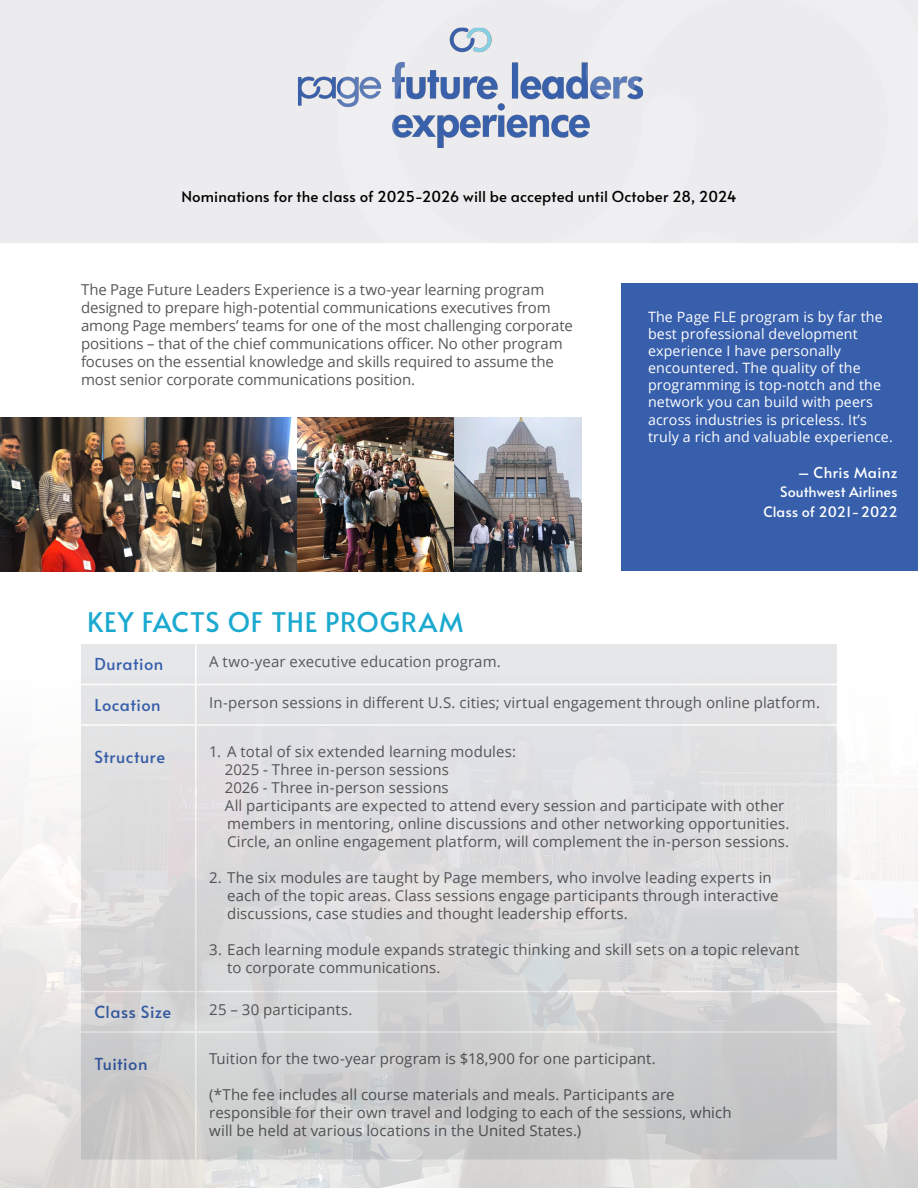
<style>
.page{position:relative;width:918px;height:1188px;background:#fff}
.page>*{position:absolute;margin:0;border:0;box-sizing:border-box;transform-origin:0 0}
.t1{font:27px "Alata";letter-spacing:.025em;color:#1ca9cf}
.t2{font:16.5px "Alata";letter-spacing:.025em;color:#375fac}
.t3{font:15px/18px "Open Sans";letter-spacing:.005em;color:#57585a}
.t4{font:15px "Alata";letter-spacing:.005em;color:#000}
.t5{font:15px "Alata";letter-spacing:.025em;color:#fff}
.t6{font:14.25px/17.1px "Open Sans";letter-spacing:.01em;color:#fff}
.t7{font:14.25px "Alata";color:#fff}
</style>
<div class="page">
<div style="left:621px;top:284px;width:297px;height:287px;background:#375fac"></div>
<svg style="left:0;top:775px;width:918px;height:413px"></svg>
<div style="left:0;top:0;width:918px;height:243px;background:#ececee"></div>
<img style="left:298px;top:76px;width:40px;height:30px">
<svg style="left:338px;top:27px;width:241px;height:121px"></svg>
<svg style="left:579px;top:62px;width:64px;height:76px"></svg>
<svg style="left:81px;top:644px;width:756px;height:516px;background:#d8d8da"></svg>
<hr style="left:195px;top:644px;width:1px;height:40px;background:#fff">
<hr style="left:195px;top:685px;width:1px;height:39px;background:#fff">
<hr style="left:195px;top:726px;width:1px;height:265px;background:#fff">
<hr style="left:195px;top:992px;width:1px;height:39px;background:#fff">
<hr style="left:195px;top:1033px;width:1px;height:127px;background:#fff">
<hr style="left:81px;top:684px;width:115px;height:1px;background:#fff">
<hr style="left:196px;top:684px;width:641px;height:1px;background:#fff">
<hr style="left:81px;top:1031px;width:115px;height:2px;background:#fff">
<hr style="left:196px;top:1031px;width:641px;height:2px;background:#fff">
<hr style="left:81px;top:1160px;width:115px;height:1px;background:#fff">
<hr style="left:196px;top:1160px;width:641px;height:1px;background:#fff">
<hr style="left:81px;top:724px;width:115px;height:2px;background:#fff">
<hr style="left:196px;top:724px;width:641px;height:2px;background:#fff">
<hr style="left:81px;top:991px;width:115px;height:1px;background:#fff">
<hr style="left:196px;top:991px;width:641px;height:1px;background:#fff">
<img style="left:297px;top:417px;width:157px;height:154px">
<img style="left:0;top:417px;width:297px;height:154px">
<img style="left:454px;top:417px;width:127px;height:154px">
<p class="t4" style="left:181px;top:184px;width:557px">Nominations for the class of 2025-2026 will be accepted until October 28, 2024</p>
<p class="t3" style="left:81px;top:280px;width:493px">The Page Future Leaders Experience is a two-year learning program designed to prepare high-potential communications executives from among Page members’ teams for one of the most challenging corporate positions – that of the chief communications officer. No other program focuses on the essential knowledge and skills required to assume the most senior corporate communications position.</p>
<p class="t6" style="left:648px;top:308px;width:246px">The Page FLE program is by far the best professional development experience I have personally encountered. The quality of the programming is top-notch and the network you can build with peers across industries is priceless. It’s truly a rich and valuable experience.</p>
<p class="t5" style="left:797px;top:459px;width:102px">– Chris Mainz</p>
<p class="t7" style="left:780px;top:479px;width:119px">Southwest Airlines</p>
<p class="t7" style="left:764px;top:499px;width:136px">Class of 2021-2022</p>
<h1 class="t1" style="left:87px;top:598px;width:378px">KEY FACTS OF THE PROGRAM</h1>
<p class="t2" style="left:94px;top:650px;width:70px">Duration</p>
<p class="t3" style="left:209px;top:652px;width:293px">A two-year executive education program.</p>
<p class="t2" style="left:94px;top:691px;width:68px">Location</p>
<p class="t3" style="left:209px;top:693px;width:612px">In-person sessions in different U.S. cities; virtual engagement through online platform.</p>
<p class="t2" style="left:94px;top:743px;width:72px">Structure</p>
<p class="t3" style="left:225px;top:742px;width:566px;text-indent:-16px">1. A total of six extended learning modules:<br>2025 - Three in-person sessions<br>2026 - Three in-person sessions<br>All participants are expected to attend every session and participate with other members in mentoring, online discussions and other networking opportunities.<br>Circle, an online engagement platform, will complement the in-person sessions.</p>
<p class="t3" style="left:227px;top:868px;width:553px;text-indent:-18px">2. The six modules are taught by Page members, who involve leading experts in each of the topic areas. Class sessions engage participants through interactive discussions, case studies and thought leadership efforts.</p>
<p class="t3" style="left:227px;top:940px;width:574px;text-indent:-18px">3. Each learning module expands strategic thinking and skill sets on a topic relevant to corporate communications.</p>
<p class="t2" style="left:94px;top:998px;width:78px">Class Size</p>
<p class="t3" style="left:209px;top:1000px;width:145px">25 – 30 participants.</p>
<p class="t2" style="left:94px;top:1050px;width:54px">Tuition</p>
<p class="t3" style="left:209px;top:1049px;width:448px">Tuition for the two-year program is $18,900 for one participant.</p>
<p class="t3" style="left:209px;top:1085px;width:524px">(*The fee includes all course materials and meals. Participants are responsible for their own travel and lodging to each of the sessions, which will be held at various locations in the United States.)</p>
</div>
